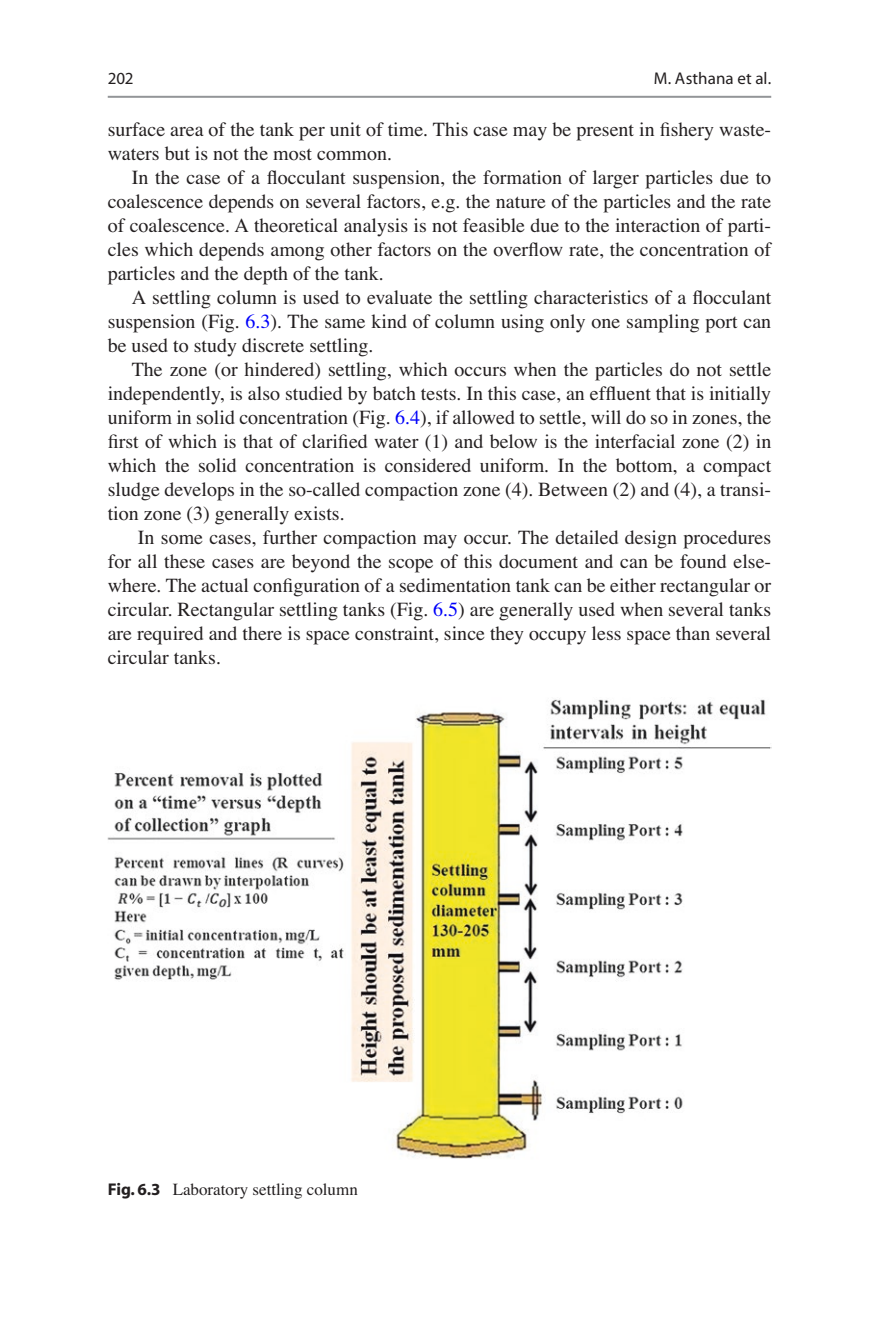
<style>
.page{position:relative;width:879px;height:1333px;background:#fff}
.page>*{position:absolute;margin:0;border:0;box-sizing:border-box;transform-origin:0 0}
.t1{font:20px/24px "Pjgtlb Ctkhtp Times";color:#231f20;text-align:justify}
.t2{font:17px "Pjgtlb Ctkhtp Times";color:#231f20}
.t3{font:17px "Rvfvrv Qqyxxk Myriad";letter-spacing:.005em;color:#231f20}
.t4{font:17px "Tmjmnt Gdbbnc Myriad";color:#231f20}
.s1{color:#0000fa}
.s2{font-family:"Kvtmdm Hpqdvp Myriad";font-weight:700}
</style>
<div class="page">
<img style="left:108px;top:699px;width:663px;height:460px">
<hr style="left:108px;top:96px;width:663px;height:2px;background:#939598">
<p class="t3" style="left:654px;top:70px;width:119px">M. Asthana et al.</p>
<p class="t4" style="left:108px;top:70px;width:27px">202</p>
<p class="t1" style="left:108px;top:119px;width:665px">surface area of the tank per unit of time. This case may be present in fishery waste&shy;waters but is not the most common.</p>
<p class="t1" style="left:108px;top:167px;width:665px;text-indent:24px">In the case of a flocculant suspension, the formation of larger particles due to coalescence depends on several factors, e.g. the nature of the particles and the rate of coalescence. A theoretical analysis is not feasible due to the interaction of parti&shy;cles which depends among other factors on the overflow rate, the concentration of particles and the depth of the tank.</p>
<p class="t1" style="left:108px;top:287px;width:665px;text-indent:24px">A settling column is used to evaluate the settling characteristics of a flocculant suspension (Fig. <span class="s1">6.3</span>). The same kind of column using only one sampling port can be used to study discrete settling.</p>
<p class="t1" style="left:108px;top:359px;width:665px;text-indent:24px">The zone (or hindered) settling, which occurs when the particles do not settle independently, is also studied by batch tests. In this case, an effluent that is initially uniform in solid concentration (Fig. <span class="s1">6.4</span>), if allowed to settle, will do so in zones, the first of which is that of clarified water (1) and below is the interfacial zone (2) in which the solid concentration is considered uniform. In the bottom, a compact sludge develops in the so-called compaction zone (4). Between (2) and (4), a transi&shy;tion zone (3) generally exists.</p>
<p class="t1" style="left:108px;top:527px;width:665px;text-indent:30px">In some cases, further compaction may occur. The detailed design procedures for all these cases are beyond the scope of this document and can be found else&shy;where. The actual configuration of a sedimentation tank can be either rectangular or circular. Rectangular settling tanks (Fig. <span class="s1">6.5</span>) are generally used when several tanks are required and there is space constraint, since they occupy less space than several circular tanks.</p>
<p class="t2" style="left:108px;top:1181px;width:252px"><span class="s2">Fig. 6.3</span> Laboratory settling column</p>
</div>
